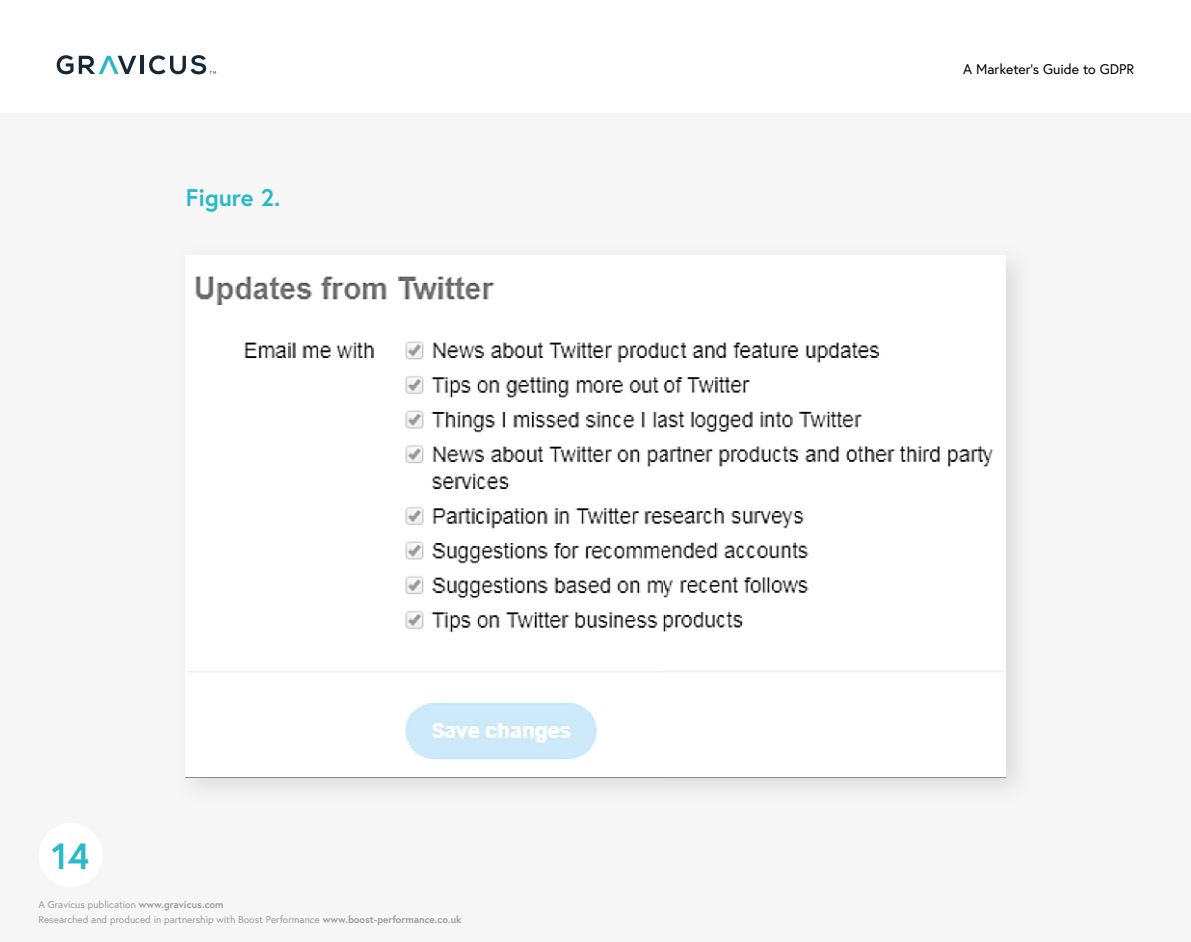
<style>
.page{position:relative;width:1191px;height:942px;background:#fff}
.page>*{position:absolute;margin:0;border:0;box-sizing:border-box;transform-origin:0 0}
.t1{font:700 36.4px "Europa";color:#2bb8c9}
.t2{font:700 24px "Europa";color:#2bb8c9}
.t3{font:14px "Europa";color:#000}
.t4{font:10px/14.4px "Europa";color:#9d9d9c}
.s1{font-weight:700}
</style>
<div class="page">
<div style="left:0;top:113px;width:1191px;height:828px;background:#f6f6f7"></div>
<svg style="left:57px;top:55px;width:79px;height:19px"></svg>
<hr style="left:140px;top:56px;width:4px;height:18px;background:#162837">
<svg style="left:149px;top:55px;width:67px;height:19px"></svg>
<div style="left:39px;top:822px;width:64px;height:64px;background:#fff;border-radius:50%"></div>
<img style="left:186px;top:255px;width:819px;height:522px">
<h2 class="t2" style="left:186px;top:181px;width:96px">Figure 2.</h2>
<h1 class="t1" style="left:52px;top:831px;width:39px">14</h1>
<p class="t4" style="left:39px;top:896px;width:424px">A Gravicus publication <span class="s1">www.gravicus.com<br></span>Researched and produced in partnership with Boost Performance <span class="s1">www.boost-performance.co.uk</span></p>
<h3 class="t3" style="left:963px;top:60px;width:173px">A Marketer’s Guide to GDPR</h3>
</div>
